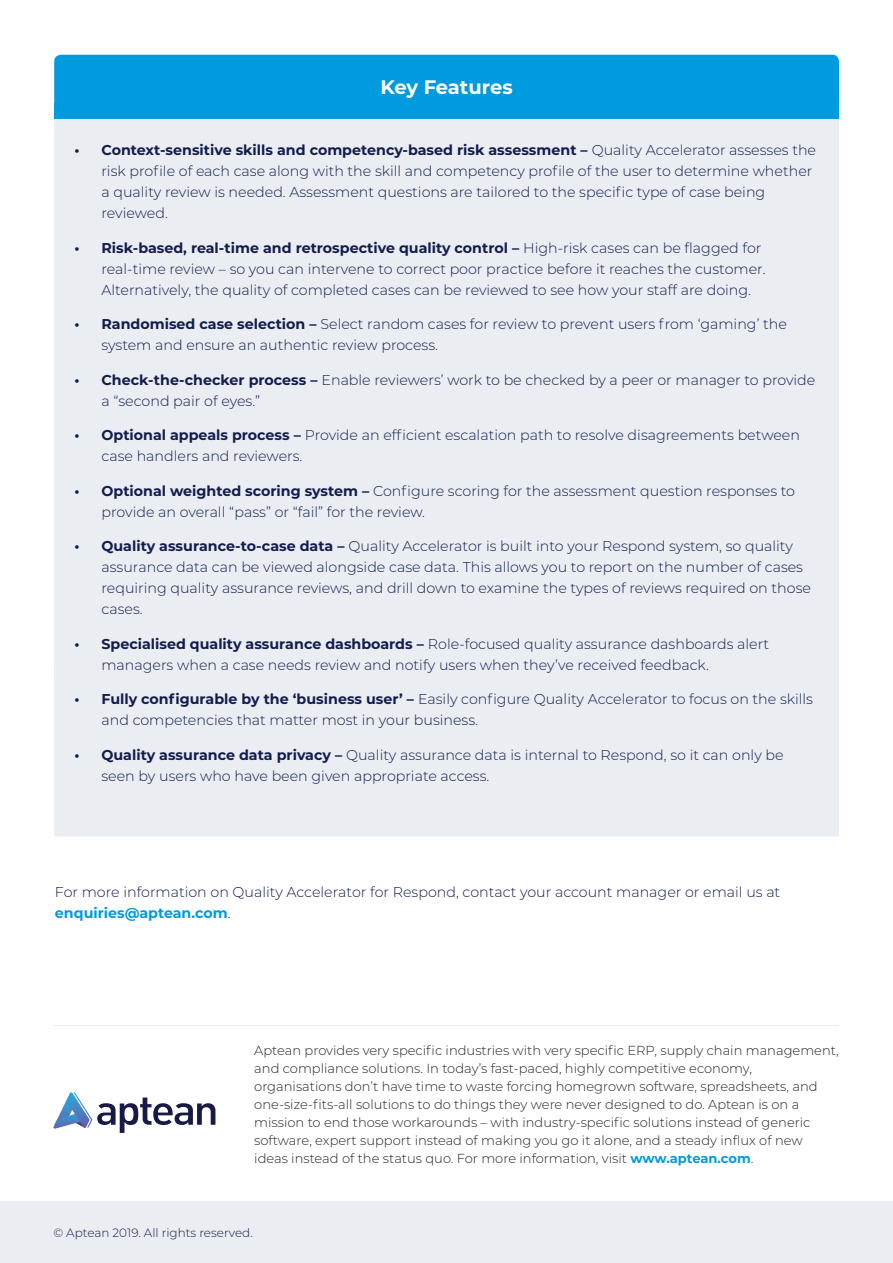
<style>
.page{position:relative;width:893px;height:1263px;background:#fff}
.page>*{position:absolute;margin:0;border:0;box-sizing:border-box;transform-origin:0 0}
.t1{font:700 19.5px "Montserrat";letter-spacing:-.01em;color:#fff}
.Body_Text{font:300 14.25px/21px "Montserrat";color:#131c4e}
.t2{font:300 13.05px/18px "Montserrat";color:#1e2321}
.t3{font:300 12px "Montserrat";color:#131c4e}
.s1{font-weight:700}
.s2{font-weight:700;color:#009bde}
</style>
<div class="page">
<div style="left:0;top:1201px;width:893px;height:62px;background:#eaedf1"></div>
<svg style="left:53px;top:1092px;width:162px;height:41px"></svg>
<hr style="left:53px;top:1025px;width:786px;height:1px;background:#eaedf1">
<div style="left:54px;top:130px;width:785px;height:706px;background:#eaedf1"></div>
<div style="left:54px;top:55px;width:785px;height:65px;background:#009bde;border-radius:7px"></div>
<div style="left:54px;top:103px;width:785px;height:17px;background:#009bde"></div>
<div style="left:54px;top:120px;width:785px;height:10px;background:#eaedf1"></div>
<p class="t1" style="left:380px;top:73px;width:134px">Key Features</p>
<p class="Body_Text" style="left:101px;top:139px;width:716px;text-indent:-27px"><span class="s1">• Context-sensitive skills and competency-based risk assessment –</span> Quality Accelerator assesses the risk profile of each case along with the skill and competency profile of the user to determine whether a quality review is needed. Assessment questions are tailored to the specific type of case being reviewed.</p>
<p class="Body_Text" style="left:101px;top:237px;width:665px;text-indent:-27px"><span class="s1">• Risk-based, real-time and retrospective quality control –</span> High-risk cases can be flagged for real-time review – so you can intervene to correct poor practice before it reaches the customer.<br>Alternatively, the quality of completed cases can be reviewed to see how your staff are doing.</p>
<p class="Body_Text" style="left:101px;top:313px;width:687px;text-indent:-27px"><span class="s1">• Randomised case selection –</span> Select random cases for review to prevent users from ‘gaming’ the system and ensure an authentic review process.</p>
<p class="Body_Text" style="left:101px;top:369px;width:715px;text-indent:-27px"><span class="s1">• Check-the-checker process –</span> Enable reviewers’ work to be checked by a peer or manager to provide a “second pair of eyes.”</p>
<p class="Body_Text" style="left:101px;top:424px;width:700px;text-indent:-27px"><span class="s1">• Optional appeals process –</span> Provide an efficient escalation path to resolve disagreements between case handlers and reviewers.</p>
<p class="Body_Text" style="left:101px;top:480px;width:695px;text-indent:-27px"><span class="s1">• Optional weighted scoring system –</span> Configure scoring for the assessment question responses to provide an overall “pass” or “fail” for the review.</p>
<p class="Body_Text" style="left:101px;top:535px;width:711px;text-indent:-27px"><span class="s1">• Quality assurance-to-case data –</span> Quality Accelerator is built into your Respond system, so quality assurance data can be viewed alongside case data. This allows you to report on the number of cases requiring quality assurance reviews, and drill down to examine the types of reviews required on those cases.</p>
<p class="Body_Text" style="left:101px;top:633px;width:669px;text-indent:-27px"><span class="s1">• Specialised quality assurance dashboards –</span> Role-focused quality assurance dashboards alert managers when a case needs review and notify users when they’ve received feedback.</p>
<p class="Body_Text" style="left:101px;top:688px;width:713px;text-indent:-27px"><span class="s1">• Fully configurable by the ‘business user’ –</span> Easily configure Quality Accelerator to focus on the skills and competencies that matter most in your business.</p>
<p class="Body_Text" style="left:101px;top:744px;width:684px;text-indent:-27px"><span class="s1">• Quality assurance data privacy –</span> Quality assurance data is internal to Respond, so it can only be seen by users who have been given appropriate access.</p>
<p class="Body_Text" style="left:55px;top:880px;width:727px">For more information on Quality Accelerator for Respond, contact your account manager or email us at <span class="s2">enquiries@aptean.com</span>.</p>
<p class="t2" style="left:254px;top:1041px;width:586px">Aptean provides very specific industries with very specific ERP, supply chain management, and compliance solutions. In today’s fast-paced, highly competitive economy, organisations don’t have time to waste forcing homegrown software, spreadsheets, and one-size-fits-all solutions to do things they were never designed to do. Aptean is on a mission to end those workarounds – with industry-specific solutions instead of generic software, expert support instead of making you go it alone, and a steady influx of new ideas instead of the status quo. For more information, visit <span class="s2">www.aptean.com</span>.</p>
<p class="t3" style="left:53px;top:1224px;width:201px">© Aptean 2019. All rights reserved.</p>
</div>
